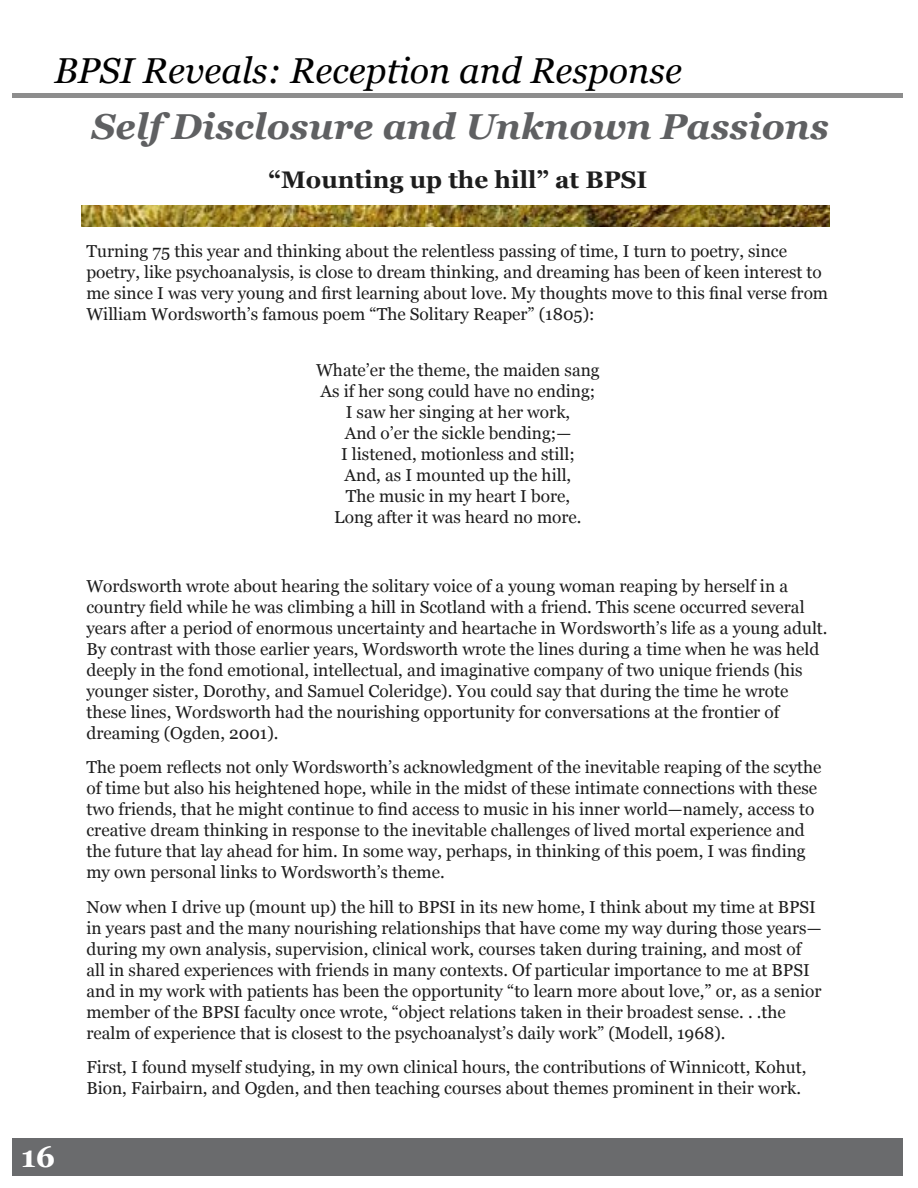
<style>
.page{position:relative;width:918px;height:1188px;background:#fff}
.page>*{position:absolute;margin:0;border:0;box-sizing:border-box;transform-origin:0 0}
.t1{font:italic 36px "Georgia";color:#000}
.t2{font:italic 700 36px "Georgia";color:#5f6062}
.t3{font:700 30px "Georgia";color:#fff}
.t4{font:700 24px "Georgia";color:#000}
.t5{font:17.25px/21px "Georgia";color:#000}
</style>
<div class="page">
<div style="left:12px;top:93px;width:891px;height:5px;background:#8d8d8d"></div>
<div style="left:12px;top:1138px;width:891px;height:38px;background:#6a6b6d"></div>
<img style="left:82px;top:205px;width:747px;height:21px">
<h1 class="t1" style="left:54px;top:48px;width:629px">BPSI Reveals: Reception and Response</h1>
<h1 class="t2" style="left:92px;top:103px;width:739px">Self Disclosure and Unknown Passions</h1>
<h3 class="t4" style="left:268px;top:165px;width:380px">“Mounting up the hill” at BPSI</h3>
<p class="t5" style="left:86px;top:241px;width:743px">Turning 75 this year and thinking about the relentless passing of time, I turn to poetry, since poetry, like psychoanalysis, is close to dream thinking, and dreaming has been of keen interest to me since I was very young and first learning about love. My thoughts move to this final verse from William Wordsworth’s famous poem “The Solitary Reaper” (1805):</p>
<p class="t5" style="left:316px;top:360px;width:285px;text-align:center">Whate’er the theme, the maiden sang<br>As if her song could have no ending;<br>I saw her singing at her work,<br>And o’er the sickle bending;—<br>I listened, motionless and still;<br>And, as I mounted up the hill,<br>The music in my heart I bore,<br>Long after it was heard no more.</p>
<h2 class="t3" style="left:21px;top:1138px;width:36px">16</h2>
<p class="t5" style="left:86px;top:576px;width:743px">Wordsworth wrote about hearing the solitary voice of a young woman reaping by herself in a country field while he was climbing a hill in Scotland with a friend. This scene occurred several years after a period of enormous uncertainty and heartache in Wordsworth’s life as a young adult.<br>By contrast with those earlier years, Wordsworth wrote the lines during a time when he was held deeply in the fond emotional, intellectual, and imaginative company of two unique friends (his younger sister, Dorothy, and Samuel Coleridge). You could say that during the time he wrote these lines, Wordsworth had the nourishing opportunity for conversations at the frontier of dreaming (Ogden, 2001).</p>
<p class="t5" style="left:86px;top:757px;width:737px">The poem reflects not only Wordsworth’s acknowledgment of the inevitable reaping of the scythe of time but also his heightened hope, while in the midst of these intimate connections with these two friends, that he might continue to find access to music in his inner world—namely, access to creative dream thinking in response to the inevitable challenges of lived mortal experience and the future that lay ahead for him. In some way, perhaps, in thinking of this poem, I was finding my own personal links to Wordsworth’s theme.</p>
<p class="t5" style="left:86px;top:897px;width:737px">Now when I drive up (mount up) the hill to BPSI in its new home, I think about my time at BPSI in years past and the many nourishing relationships that have come my way during those years— during my own analysis, supervision, clinical work, courses taken during training, and most of all in shared experiences with friends in many contexts. Of particular importance to me at BPSI and in my work with patients has been the opportunity “to learn more about love,” or, as a senior member of the BPSI faculty once wrote, “object relations taken in their broadest sense. . .the realm of experience that is closest to the psychoanalyst’s daily work” (Modell, 1968).</p>
<p class="t5" style="left:86px;top:1057px;width:721px">First, I found myself studying, in my own clinical hours, the contributions of Winnicott, Kohut,<br>Bion, Fairbairn, and Ogden, and then teaching courses about themes prominent in their work.</p>
</div>
